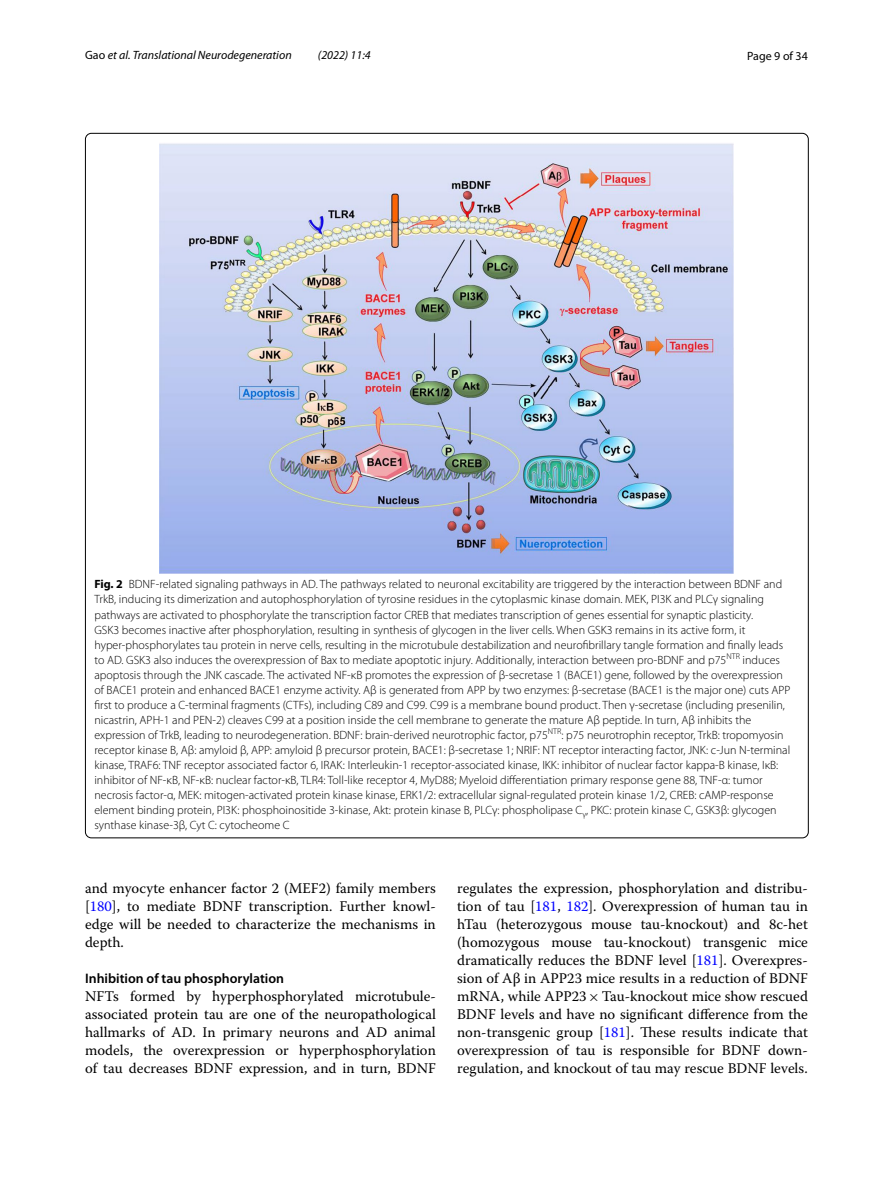
<style>
.page{position:relative;width:893px;height:1187px;background:#fff}
.page>*{position:absolute;margin:0;border:0;box-sizing:border-box;transform-origin:0 0}
.t1{font:14.7px/18px "Warnock Pro";color:#000;text-align:justify}
.t2{font:600 13.8px "Myriad Pro";color:#000}
.t3{font:300 12px/15px "Myriad Pro";color:#000}
.t4{font:italic 12px "Myriad Pro";color:#000}
.t5{font:12px "Myriad Pro";color:#000}
.s1{font-style:normal}
.s2{font-weight:700}
.s3{color:#00f}
.s4{font-family:"MTSY"}
</style>
<div class="page">
<img style="left:160px;top:143px;width:574px;height:430px">
<p class="t4" style="left:85px;top:48px;width:208px"><span class="s1">Gao</span> et al. Translational Neurodegeneration</p>
<p class="t4" style="left:318px;top:48px;width:54px">(2022) 11:4</p>
<p class="t5" style="left:747px;top:48px;width:62px">Page 9 of 34</p>
<p class="t3" style="left:94px;top:577px;width:698px"><span class="s2">Fig. 2</span> BDNF-related signaling pathways in AD. The pathways related to neuronal excitability are triggered by the interaction between BDNF and TrkB, inducing its dimerization and autophosphorylation of tyrosine residues in the cytoplasmic kinase domain. MEK, PI3K and PLCγ signaling pathways are activated to phosphorylate the transcription factor CREB that mediates transcription of genes essential for synaptic plasticity.<br>GSK3 becomes inactive after phosphorylation, resulting in synthesis of glycogen in the liver cells. When GSK3 remains in its active form, it hyper-phosphorylates tau protein in nerve cells, resulting in the microtubule destabilization and neurofibrillary tangle formation and finally leads to AD. GSK3 also induces the overexpression of Bax to mediate apoptotic injury. Additionally, interaction between pro-BDNF and p75<sup>NTR</sup> induces apoptosis through the JNK cascade. The activated NF-κB promotes the expression of β-secretase 1 (BACE1) gene, followed by the overexpression of BACE1 protein and enhanced BACE1 enzyme activity. Aβ is generated from APP by two enzymes: β-secretase (BACE1 is the major one) cuts APP first to produce a C-terminal fragments (CTFs), including C89 and C99. C99 is a membrane bound product. Then γ-secretase (including presenilin, nicastrin, APH-1 and PEN-2) cleaves C99 at a position inside the cell membrane to generate the mature Aβ peptide. In turn, Aβ inhibits the expression of TrkB, leading to neurodegeneration. BDNF: brain-derived neurotrophic factor, p75<sup>NTR</sup>: p75 neurotrophin receptor, TrkB: tropomyosin receptor kinase B, Aβ: amyloid β, APP: amyloid β precursor protein, BACE1: β-secretase 1; NRIF: NT receptor interacting factor, JNK: c-Jun N-terminal kinase, TRAF6: TNF receptor associated factor 6, IRAK: Interleukin-1 receptor-associated kinase, IKK: inhibitor of nuclear factor kappa-B kinase, IκB: inhibitor of NF-κB, NF-κB: nuclear factor-κB, TLR4: Toll-like receptor 4, MyD88; Myeloid differentiation primary response gene 88, TNF-α: tumor necrosis factor-α, MEK: mitogen-activated protein kinase kinase, ERK1/2: extracellular signal-regulated protein kinase 1/2, CREB: cAMP-response element binding protein, PI3K: phosphoinositide 3-kinase, Akt: protein kinase B, PLCγ: phospholipase C<sub>γ</sub>, PKC: protein kinase C, GSK3β: glycogen synthase kinase-3β, Cyt C: cytocheome C</p>
<p class="t1" style="left:85px;top:879px;width:352px">and myocyte enhancer factor 2 (MEF2) family members [<span class="s3">180</span>], to mediate BDNF transcription. Further knowl&shy;edge will be needed to characterize the mechanisms in depth.</p>
<p class="t2" style="left:85px;top:969px;width:201px">Inhibition of tau phosphorylation</p>
<p class="t1" style="left:85px;top:987px;width:352px">NFTs formed by hyperphosphorylated microtubule&shy;associated protein tau are one of the neuropathological hallmarks of AD. In primary neurons and AD animal models, the overexpression or hyperphosphorylation of tau decreases BDNF expression, and in turn, BDNF</p>
<p class="t1" style="left:457px;top:879px;width:352px">regulates the expression, phosphorylation and distribu&shy;tion of tau [<span class="s3">181</span>, <span class="s3">182</span>]. Overexpression of human tau in hTau (heterozygous mouse tau-knockout) and 8c-het (homozygous mouse tau-knockout) transgenic mice dramatically reduces the BDNF level [<span class="s3">181</span>]. Overexpres&shy;sion of Aβ in APP23 mice results in a reduction of BDNF mRNA, while APP23<span class="s4">×</span>Tau-knockout mice show rescued BDNF levels and have no significant difference from the non-transgenic group [<span class="s3">181</span>]. These results indicate that overexpression of tau is responsible for BDNF down&shy;regulation, and knockout of tau may rescue BDNF levels.</p>
</div>
